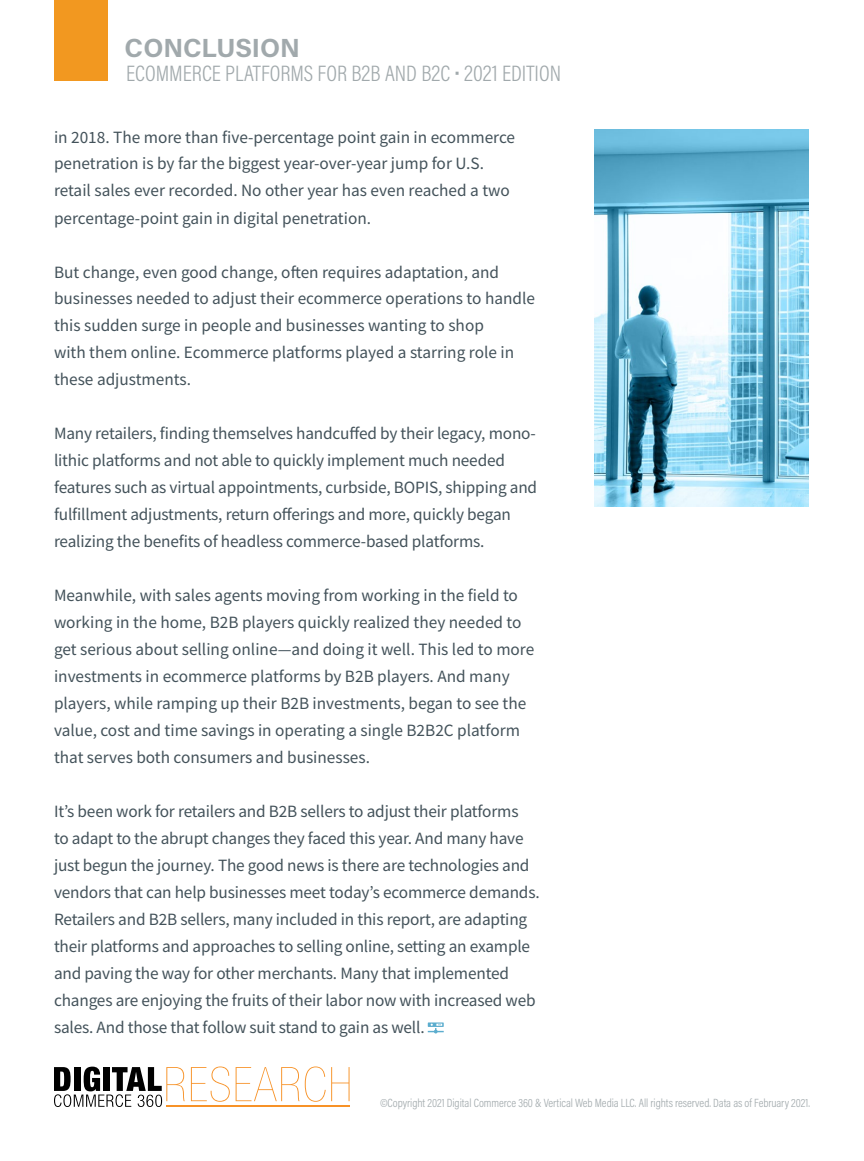
<style>
.page{position:relative;width:864px;height:1161px;background:#fff}
.page>*{position:absolute;margin:0;border:0;box-sizing:border-box;transform-origin:0 0}
.t1{font:700 26.25px "Acumin Pro";color:#a1a9ac}
.t2{font:300 22.5px "Acumin Pro Cond";color:#a1a9ac}
.t3{font:17.25px/27px "Source Sans Pro";letter-spacing:-.01em;color:#43525a}
.t4{font:300 12px "Acumin Pro Cond";letter-spacing:-.005em;color:#a1a9ac}
</style>
<div class="page">
<div style="left:54px;top:0;width:54px;height:81px;background:#f29820"></div>
<svg style="left:54px;top:1067px;width:131px;height:40px"></svg>
<svg style="left:191px;top:1067px;width:39px;height:35px"></svg>
<svg style="left:236px;top:1067px;width:114px;height:35px"></svg>
<hr style="left:166px;top:1105px;width:184px;height:2px;background:#f79227">
<svg style="left:428px;top:1022px;width:16px;height:5px"></svg>
<svg style="left:428px;top:1024px;width:16px;height:10px"></svg>
<img style="left:594px;top:129px;width:215px;height:378px">
<h1 class="t1" style="left:125px;top:29px;width:177px">CONCLUSION</h1>
<h2 class="t2" style="left:126px;top:59px;width:437px">ECOMMERCE PLATFORMS FOR B2B AND B2C • 2021 EDITION</h2>
<p class="t3" style="left:54px;top:123px;width:463px">in 2018. The more than five-percentage point gain in ecommerce penetration is by far the biggest year-over-year jump for U.S. retail sales ever recorded. No other year has even reached a two percentage-point gain in digital penetration.</p>
<p class="t3" style="left:54px;top:258px;width:483px">But change, even good change, often requires adaptation, and businesses needed to adjust their ecommerce operations to handle this sudden surge in people and businesses wanting to shop<br>with them online. Ecommerce platforms played a starring role in these adjustments.</p>
<p class="t3" style="left:54px;top:420px;width:485px">Many retailers, finding themselves handcuffed by their legacy, mono&shy;lithic platforms and not able to quickly implement much needed features such as virtual appointments, curbside, BOPIS, shipping and fulfillment adjustments, return offerings and more, quickly began realizing the benefits of headless commerce-based platforms.</p>
<p class="t3" style="left:54px;top:582px;width:482px">Meanwhile, with sales agents moving from working in the field to working in the home, B2B players quickly realized they needed to get serious about selling online—and doing it well. This led to more investments in ecommerce platforms by B2B players. And many players, while ramping up their B2B investments, began to see the value, cost and time savings in operating a single B2B2C platform that serves both consumers and businesses.</p>
<p class="t3" style="left:54px;top:798px;width:487px">It’s been work for retailers and B2B sellers to adjust their platforms<br>to adapt to the abrupt changes they faced this year. And many have just begun the journey. The good news is there are technologies and vendors that can help businesses meet today’s ecommerce demands.<br>Retailers and B2B sellers, many included in this report, are adapting their platforms and approaches to selling online, setting an example and paving the way for other merchants. Many that implemented changes are enjoying the fruits of their labor now with increased web sales. And those that follow suit stand to gain as well.</p>
<p class="t4" style="left:380px;top:1095px;width:431px">©Copyright 2021 Digital Commerce 360 &amp; Vertical Web Media LLC. All rights reserved. Data as of February 2021.</p>
</div>
